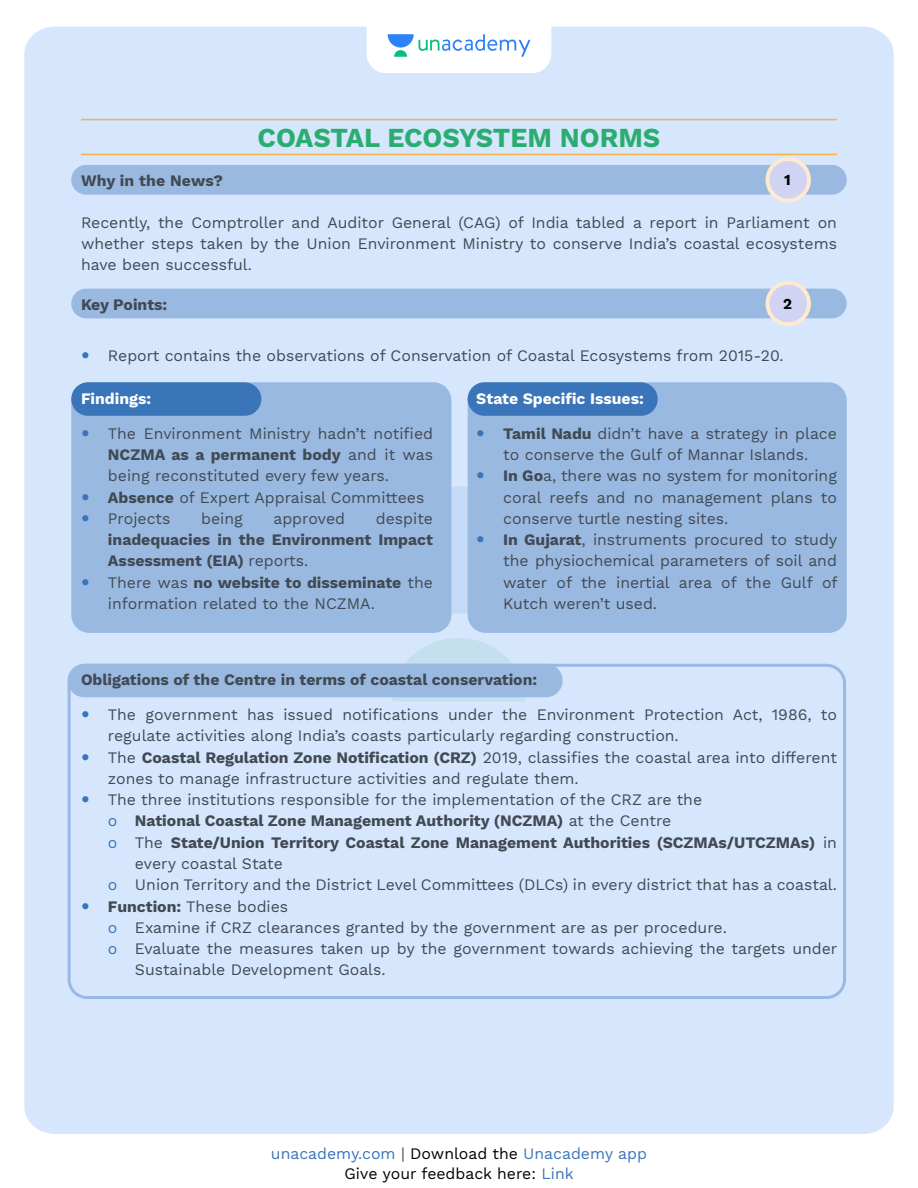
<style>
.page{position:relative;width:918px;height:1188px;background:#fff}
.page>*{position:absolute;margin:0;border:0;box-sizing:border-box;transform-origin:0 0}
.t1{font:700 27px "Work Sans";color:#2bad70}
.t2{font:15.75px/21.3px "Work Sans";color:#414952}
.t3{font:700 15.75px/21.3px "Work Sans";color:#414952}
.t4{font:15.75px "Work Sans";color:#3a74b9}
.t5{font:700 15.75px "Work Sans";color:#fff}
.t6{font:15.75px "Work Sans";color:#000}
.t7{font:700 15.75px "Work Sans";letter-spacing:.01em;color:#424953}
.t8{font:700 15px "Work Sans";color:#000}
.s1{font-weight:700}
.s2{font-weight:400}
.s3{font-weight:400;color:#3a74b9}
.s4{color:#3a74b9}
.s5{color:#414952}
.s6{color:#000}
</style>
<div class="page">
<div style="left:24px;top:27px;width:870px;height:1107px;background:#d5e6fd"></div>
<svg style="left:367px;top:27px;width:184px;height:46px"></svg>
<svg style="left:391px;top:638px;width:135px;height:63px;background:#c9e1f3"></svg>
<div style="left:468px;top:382px;width:379px;height:251px;background:#99b9e1;border-radius:18px"></div>
<div style="left:71px;top:382px;width:380px;height:251px;background:#99b9e1;border-radius:18px"></div>
<div style="left:71px;top:382px;width:190px;height:34px;background:#3a74b9;border-radius:17px"></div>
<div style="left:68px;top:664px;width:495px;height:33px;background:#99b9e1;border-radius:17px"></div>
<div style="left:468px;top:382px;width:190px;height:34px;background:#3a74b9;border-radius:17px"></div>
<div style="left:71px;top:165px;width:776px;height:30px;background:#99b9e1;border-radius:15px"></div>
<div style="left:766px;top:157px;width:45px;height:45px;background:#ffe9d1;border-radius:50%"></div>
<div style="left:769px;top:161px;width:38px;height:38px;background:#d0d3f2;border-radius:50%"></div>
<div style="left:71px;top:289px;width:776px;height:29px;background:#99b9e1;border-radius:15px"></div>
<div style="left:766px;top:281px;width:45px;height:45px;background:#ffe9d1;border-radius:50%"></div>
<div style="left:769px;top:285px;width:38px;height:37px;background:#d0d3f2;border-radius:50%"></div>
<hr style="left:81px;top:119px;width:756px;height:1px;background:#f9b343">
<hr style="left:81px;top:154px;width:756px;height:1px;background:#f9b343">
<div style="left:68px;top:664px;width:778px;height:335px;border:3px solid #99b9e1;border-radius:18px"></div>
<svg style="left:82px;top:352px;width:6px;height:7px"></svg>
<svg style="left:451px;top:487px;width:17px;height:127px;background:#c2d8f4"></svg>
<svg style="left:82px;top:711px;width:6px;height:6px"></svg>
<svg style="left:82px;top:754px;width:6px;height:6px"></svg>
<svg style="left:82px;top:796px;width:6px;height:6px"></svg>
<svg style="left:82px;top:903px;width:6px;height:6px"></svg>
<h1 class="t1" style="left:258px;top:122px;width:404px">COASTAL ECOSYSTEM NORMS</h1>
<p class="t7" style="left:81px;top:172px;width:144px">Why in the News?</p>
<p class="t2" style="left:81px;top:212px;width:758px;text-align:justify">Recently, the Comptroller and Auditor General (CAG) of India tabled a report in Parliament on whether steps taken by the Union Environment Ministry to conserve India’s coastal ecosystems have been successful.</p>
<p class="t3" style="left:81px;top:294px;width:88px">Key Points:</p>
<p class="t2" style="left:108px;top:346px;width:677px">Report contains the observations of Conservation of Coastal Ecosystems from 2015-20.</p>
<p class="t5" style="left:81px;top:389px;width:72px">Findings:</p>
<p class="t2" style="left:108px;top:423px;width:327px">The Environment Ministry hadn’t notified<br><span class="s1">NCZMA as a permanent body</span> and it was being reconstituted every few years.<br><span class="s1">Absence</span> of Expert Appraisal Committees<br>Projects</p>
<p class="t8" style="left:784px;top:171px;width:8px">1</p>
<p class="t8" style="left:783px;top:295px;width:10px">2</p>
<p class="t5" style="left:476px;top:389px;width:169px">State Specific Issues:</p>
<p class="t2" style="left:503px;top:423px;width:336px"><span class="s1">Tamil Nadu</span> didn’t have a strategy in place to conserve the Gulf of Mannar Islands.<br><span class="s1">In Go</span>a, there was no system for monitoring coral reefs and no management plans to conserve turtle nesting sites.<br><span class="s1">In Gujarat</span>, instruments procured to study the physiochemical parameters of soil and water of the inertial area of the Gulf of Kutch weren’t used.</p>
<p class="t2" style="left:201px;top:509px;width:43px">being</p>
<p class="t2" style="left:273px;top:509px;width:73px">approved</p>
<p class="t2" style="left:376px;top:509px;width:59px">despite</p>
<p class="t3" style="left:108px;top:530px;width:327px">inadequacies in the Environment Impact Assessment (EIA) <span class="s2">reports.<br>There was</span> no website to disseminate <span class="s2">the information related to the NCZMA.</span></p>
<p class="t3" style="left:81px;top:670px;width:458px">Obligations of the Centre in terms of coastal conservation:</p>
<p class="t2" style="left:108px;top:705px;width:731px">The government has issued notifications under the Environment Protection Act, 1986, to</p>
<p class="t2" style="left:108px;top:726px;width:572px">regulate activities along India’s coasts particularly regarding construction.</p>
<p class="t2" style="left:108px;top:747px;width:730px">The <span class="s1">Coastal Regulation Zone Notification (CRZ)</span> 2019, classifies the coastal area into different</p>
<p class="t2" style="left:108px;top:768px;width:472px">zones to manage infrastructure activities and regulate them.</p>
<p class="t2" style="left:108px;top:790px;width:596px">The three institutions responsible for the implementation of the CRZ are the</p>
<p class="t3" style="left:108px;top:811px;width:565px"><span class="s3">o</span> National Coastal Zone Management Authority (NCZMA) <span class="s2">at the Centre</span></p>
<p class="t3" style="left:108px;top:832px;width:731px"><span class="s3">o</span> <span class="s2">The</span> State/Union Territory Coastal Zone Management Authorities (SCZMAs/UTCZMAs) <span class="s2">in</span></p>
<p class="t2" style="left:135px;top:854px;width:149px">every coastal State</p>
<p class="t2" style="left:108px;top:875px;width:730px"><span class="s4">o</span> Union Territory and the District Level Committees (DLCs) in every district that has a coastal.</p>
<p class="t2" style="left:108px;top:896px;width:182px"><span class="s1">Function:</span> These bodies</p>
<p class="t2" style="left:108px;top:918px;width:620px"><span class="s4">o</span> Examine if CRZ clearances granted by the government are as per procedure.</p>
<p class="t2" style="left:108px;top:939px;width:731px"><span class="s4">o</span> Evaluate the measures taken up by the government towards achieving the targets under</p>
<p class="t2" style="left:135px;top:960px;width:252px">Sustainable Development Goals.</p>
<p class="t4" style="left:271px;top:1145px;width:378px">unacademy.com <span class="s5">|</span> <span class="s6">Download the</span> Unacademy app</p>
<p class="t6" style="left:345px;top:1165px;width:231px">Give your feedback here: <span class="s4">Link</span></p>
</div>
